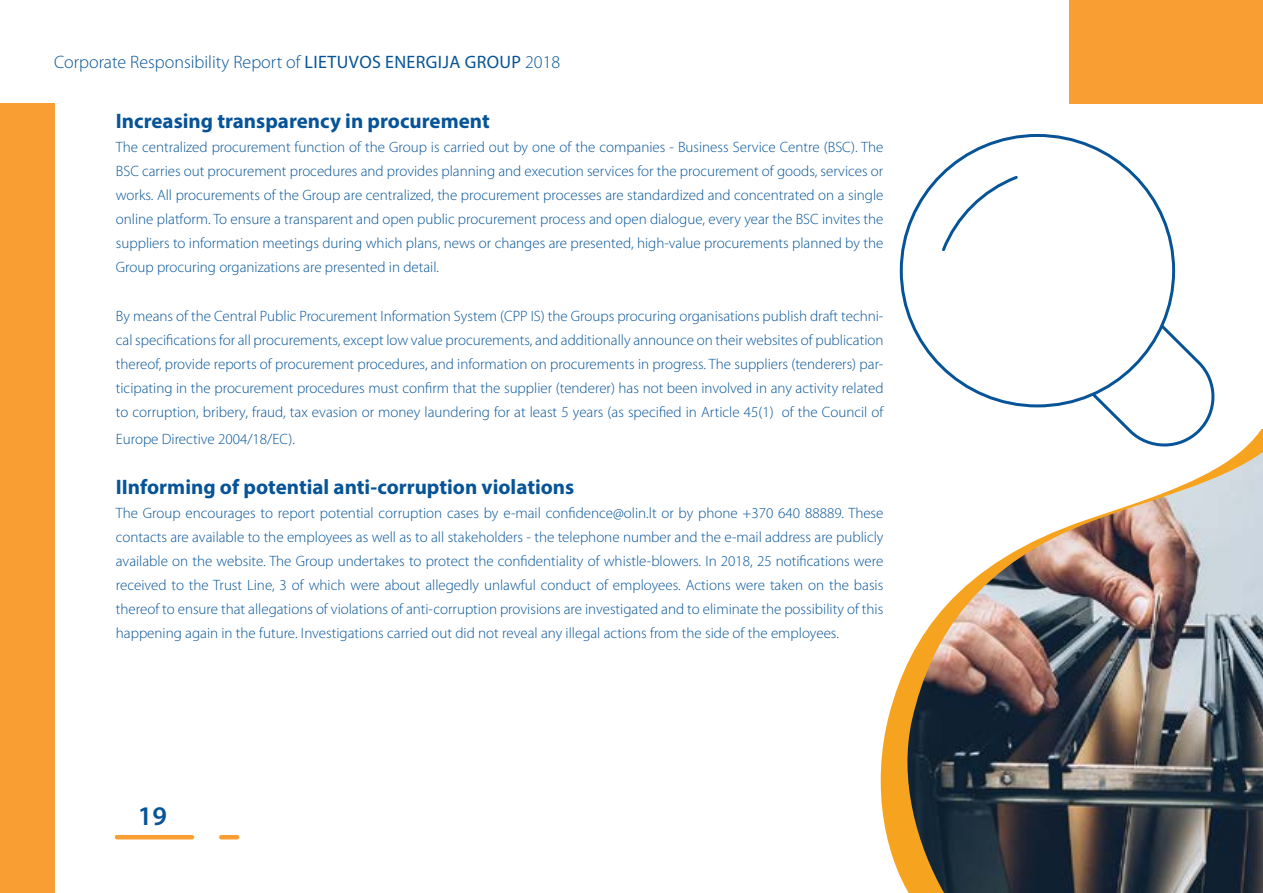
<style>
.page{position:relative;width:1263px;height:893px;background:#fff}
.page>*{position:absolute;margin:0;border:0;box-sizing:border-box;transform-origin:0 0}
.t1{font:600 27px "Myriad Pro";color:#065497}
.t2{font:700 21px "Myriad Pro";color:#065497}
.t3{font:300 18px "Myriad Pro";color:#065497}
.t4{font:300 15px/24px "Myriad Pro";color:#065497;text-align:justify}
.s1{font-weight:400}
</style>
<div class="page">
<hr style="left:219px;top:835px;width:20px;height:4px;background:#f99e33;border-radius:2px">
<hr style="left:115px;top:835px;width:79px;height:4px;background:#f99e33;border-radius:2px">
<div style="left:0;top:103px;width:55px;height:790px;background:#f99e33"></div>
<svg style="left:880px;top:429px;width:383px;height:442px"></svg>
<img style="left:898px;top:452px;width:365px;height:441px">
<div style="left:1069px;top:0;width:194px;height:103px;background:#f99e33"></div>
<svg style="left:1090px;top:323px;width:132px;height:131px"></svg>
<svg style="left:940px;top:174px;width:78px;height:77px"></svg>
<p class="t3" style="left:54px;top:52px;width:508px">Corporate Responsibility Report of <span class="s1">LIETUVOS ENERGIJA GROUP</span> 2018</p>
<h2 class="t2" style="left:116px;top:108px;width:375px">Increasing transparency in procurement</h2>
<p class="t4" style="left:116px;top:136px;width:769px">The centralized procurement function of the Group is carried out by one of the companies - Business Service Centre (BSC). The BSC carries out procurement procedures and provides planning and execution services for the procurement of goods, services or works. All procurements of the Group are centralized, the procurement processes are standardized and concentrated on a single online platform. To ensure a transparent and open public procurement process and open dialogue, every year the BSC invites the suppliers to information meetings during which plans, news or changes are presented, high-value procurements planned by the Group procuring organizations are presented in detail.</p>
<p class="t4" style="left:116px;top:304px;width:769px">By means of the Central Public Procurement Information System (CPP IS) the Groups procuring organisations publish draft techni&shy;cal specifications for all procurements, except low value procurements, and additionally announce on their websites of publication thereof, provide reports of procurement procedures, and information on procurements in progress. The suppliers (tenderers) par&shy;ticipating in the procurement procedures must confirm that the supplier (tenderer) has not been involved in any activity related to corruption, bribery, fraud, tax evasion or money laundering for at least 5 years (as specified in Article 45(1) of the Council of</p>
<p class="t4" style="left:116px;top:427px;width:181px">Europe Directive 2004/18/EC).</p>
<h2 class="t2" style="left:116px;top:473px;width:460px">IInforming of potential anti-corruption violations</h2>
<p class="t4" style="left:116px;top:501px;width:769px">The Group encourages to report potential corruption cases by e-mail confidence@olin.lt or by phone +370 640 88889. These contacts are available to the employees as well as to all stakeholders - the telephone number and the e-mail address are publicly available on the website. The Group undertakes to protect the confidentiality of whistle-blowers. In 2018, 25 notifications were received to the Trust Line, 3 of which were about allegedly unlawful conduct of employees. Actions were taken on the basis thereof to ensure that allegations of violations of anti-corruption provisions are investigated and to eliminate the possibility of this happening again in the future. Investigations carried out did not reveal any illegal actions from the side of the employees.</p>
<h1 class="t1" style="left:138px;top:798px;width:30px">19</h1>
</div>
